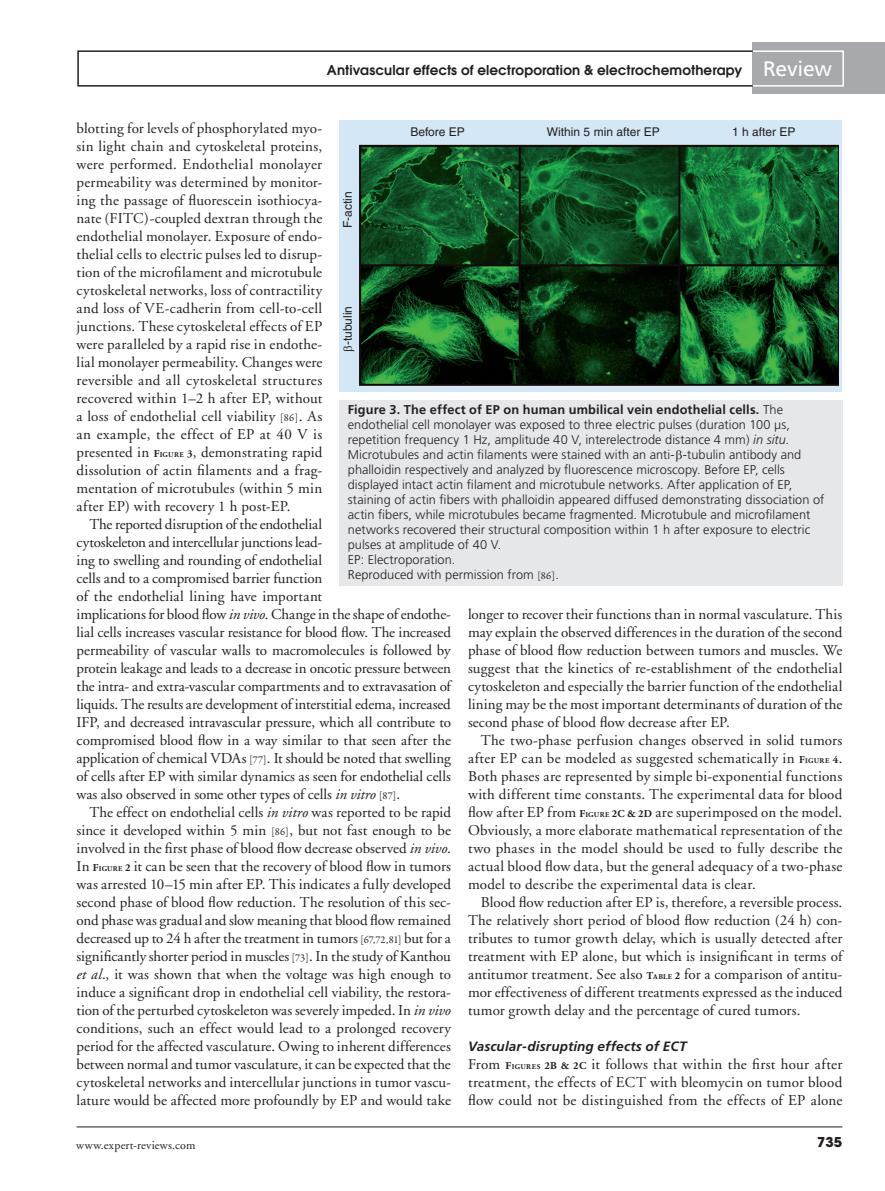
<style>
.page{position:relative;width:885px;height:1191px;background:#fff}
.page>*{position:absolute;margin:0;border:0;box-sizing:border-box;transform-origin:0 0}
.t1{font:21px "Frutiger";letter-spacing:-.01em;color:#fff}
.bodyindent{font:15px/18px "Adobe Garamond";letter-spacing:-.005em;color:#231f20;text-align:justify}
.bodyfirst{font:15px/18px "Adobe Garamond";letter-spacing:.02em;color:#231f20;text-align:justify}
.t2{font:600 13.5px "Avant Garde";letter-spacing:.01em;color:#231f20}
.crosshead2{font:italic 700 13.5px "Frutiger";letter-spacing:.01em;color:#231f20}
.t3{font:700 13.5px "Avant Garde";color:#231f20}
.figurecaption{font:300 12.75px/15px "Frutiger";letter-spacing:.005em;color:#231f20}
.t4{font:12px "Helvetica";color:#231f20}
.t5{font:12px "Adobe Garamond";letter-spacing:.025em;color:#231f20}
.s1{font-family:"Garamond Premr Pro";font-size:10.5px}
.s2{font-weight:700;font-size:10.5px}
.s3{font-weight:700;font-size:7.35px}
.s4{font-style:italic}
.s5{font-weight:700}
.s6{font-family:"Garamond Premr Pro";font-weight:400;font-size:10.5px}
</style>
<div class="page">
<hr style="left:77px;top:1126px;width:765px;height:1px;background:#231f20">
<div style="left:752px;top:43px;width:132px;height:51px;background:#a8a9ad"></div>
<div style="left:751px;top:50px;width:92px;height:37px;border:2px solid #fff"></div>
<div style="left:77px;top:50px;width:676px;height:37px;border:2px solid #231f20"></div>
<div style="left:339px;top:121px;width:503px;height:271px;background:#d4e7f6"></div>
<img style="left:360px;top:144px;width:478px;height:241px">
<div style="left:339px;top:400px;width:503px;height:185px;background:#e6e7e9"></div>
<p class="t2" style="left:327px;top:62px;width:417px">Antivascular effects of electroporation &amp; electrochemotherapy</p>
<h1 class="t1" style="left:763px;top:56px;width:70px">Review</h1>
<p class="bodyindent" style="left:77px;top:119px;width:247px">blotting for levels of phosphorylated myo&shy;sin light chain and cytoskeletal proteins, were performed. Endothelial monolayer permeability was determined by monitor&shy;ing the passage of fluorescein isothiocya&shy;nate (FITC)-coupled dextran through the endothelial monolayer. Exposure of endo&shy;thelial cells to electric pulses led to disrup&shy;tion of the microfilament and microtubule cytoskeletal networks, loss of contractility and loss of VE-cadherin from cell-to-cell junctions. These cytoskeletal effects of EP were paralleled by a rapid rise in endothe&shy;lial monolayer permeability. Changes were reversible and all cytoskeletal structures recovered within 1–2 h after EP, without a loss of endothelial cell viability <span class="s1">[86]</span>. As an example, the effect of EP at 40 V is presented in <span class="s2">F</span><span class="s3">IGURE</span> <span class="s2">3</span>, demonstrating rapid dissolution of actin filaments and a frag&shy;mentation of microtubules (within 5 min after EP) with recovery 1 h post-EP.</p>
<p class="bodyindent" style="left:77px;top:515px;width:376px;text-align:left;text-indent:13px">The reported disruption of the endothelial<br>cytoskeleton and intercellular junctions lead-<br>ing to swelling and rounding of endothelial<br>cells and to a compromised barrier function<br>of the endothelial lining have important<br>implications for blood flow <span class="s4">in vivo</span>. Change in the shape of endothe&shy;lial cells increases vascular resistance for blood flow. The increased permeability of vascular walls to macromolecules is followed by protein leakage and leads to a decrease in oncotic pressure between the intra- and extra-vascular compartments and to extravasation of liquids. The results are development of interstitial edema, increased IFP, and decreased intravascular pressure, which all contribute to compromised blood flow in a way similar to that seen after the application of chemical VDAs <span class="s1">[77]</span>. It should be noted that swelling of cells after EP with similar dynamics as seen for endothelial cells was also observed in some other types of cells <span class="s4">in vitro</span> <span class="s1">[87]</span>.</p>
<p class="bodyindent" style="left:77px;top:803px;width:376px;text-indent:13px">The effect on endothelial cells <span class="s4">in vitro</span> was reported to be rapid since it developed within 5 min <span class="s1">[86]</span>, but not fast enough to be involved in the first phase of blood flow decrease observed <span class="s4">in vivo</span>.<br>In <span class="s2">F</span><span class="s3">IGURE</span> <span class="s2">2</span> it can be seen that the recovery of blood flow in tumors was arrested 10–15 min after EP. This indicates a fully developed second phase of blood flow reduction. The resolution of this sec&shy;ond phase was gradual and slow meaning that blood flow remained decreased up to 24 h after the treatment in tumors <span class="s1">[67,72,81]</span> but for a significantly shorter period in muscles <span class="s1">[73]</span>. In the study of Kanthou <span class="s4">et al</span>., it was shown that when the voltage was high enough to induce a significant drop in endothelial cell viability, the restora&shy;tion of the perturbed cytoskeleton was severely impeded. In <span class="s4">in vivo </span>conditions, such an effect would lead to a prolonged recovery period for the affected vasculature. Owing to inherent differences between normal and tumor vasculature, it can be expected that the cytoskeletal networks and intercellular junctions in tumor vascu&shy;lature would be affected more profoundly by EP and would take</p>
<p class="t4" style="left:410px;top:124px;width:56px">Before EP</p>
<p class="t4" style="left:547px;top:124px;width:114px">Within 5 min after EP</p>
<p class="t4" style="left:732px;top:124px;width:65px">1 h after EP</p>
<p class="t4" style="left:340px;top:228px;width:38px;rotate:-90deg">F-actin</p>
<p class="t4" style="left:340px;top:345px;width:41px;rotate:-90deg">-tubulin</p>
<p class="figurecaption" style="left:348px;top:402px;width:478px"><span class="s5">Figure 3. The effect of EP on human umbilical vein endothelial cells.</span> The endothelial cell monolayer was exposed to three electric pulses (duration 100 µs, repetition frequency 1 Hz, amplitude 40 V, interelectrode distance 4 mm) <span class="s4">in situ</span>.<br>Microtubules and actin filaments were stained with an anti- -tubulin antibody and phalloidin respectively and analyzed by fluorescence microscopy. Before EP, cells displayed intact actin filament and microtubule networks. After application of EP, staining of actin fibers with phalloidin appeared diffused demonstrating dissociation of actin fibers, while microtubules became fragmented. Microtubule and microfilament networks recovered their structural composition within 1 h after exposure to electric pulses at amplitude of 40 V.<br>EP: Electroporation.<br>Reproduced with permission from <span class="s6">[86]</span>.</p>
<p class="bodyindent" style="left:468px;top:605px;width:376px">longer to recover their functions than in normal vasculature. This may explain the observed differences in the duration of the second phase of blood flow reduction between tumors and muscles. We suggest that the kinetics of re-establishment of the endothelial cytoskeleton and especially the barrier function of the endothelial lining may be the most important determinants of duration of the second phase of blood flow decrease after EP.</p>
<p class="bodyindent" style="left:468px;top:731px;width:376px;text-indent:13px">The two-phase perfusion changes observed in solid tumors after EP can be modeled as suggested schematically in <span class="s2">F</span><span class="s3">IGURE</span> <span class="s2">4</span>.<br>Both phases are represented by simple bi-exponential functions with different time constants. The experimental data for blood flow after EP from <span class="s2">F</span><span class="s3">IGURE</span> <span class="s2">2C &amp; 2D</span> are superimposed on the model.<br>Obviously, a more elaborate mathematical representation of the two phases in the model should be used to fully describe the actual blood flow data, but the general adequacy of a two-phase model to describe the experimental data is clear.</p>
<p class="bodyindent" style="left:468px;top:893px;width:376px;text-indent:13px">Blood flow reduction after EP is, therefore, a reversible process.<br>The relatively short period of blood flow reduction (24 h) con&shy;tributes to tumor growth delay, which is usually detected after treatment with EP alone, but which is insignificant in terms of antitumor treatment. See also <span class="s2">T</span><span class="s3">ABLE</span> <span class="s2">2</span> for a comparison of antitu&shy;mor effectiveness of different treatments expressed as the induced tumor growth delay and the percentage of cured tumors.</p>
<p class="crosshead2" style="left:468px;top:1038px;width:220px">Vascular-disrupting effects of ECT</p>
<p class="bodyfirst" style="left:468px;top:1055px;width:376px">From <span class="s2">F</span><span class="s3">IGURES</span> <span class="s2">2B &amp; 2C</span> it follows that within the first hour after treatment, the effects of ECT with bleomycin on tumor blood flow could not be distinguished from the effects of EP alone</p>
<p class="t5" style="left:76px;top:1138px;width:121px">www.expert-reviews.com</p>
<p class="t3" style="left:816px;top:1133px;width:27px">735</p>
</div>
